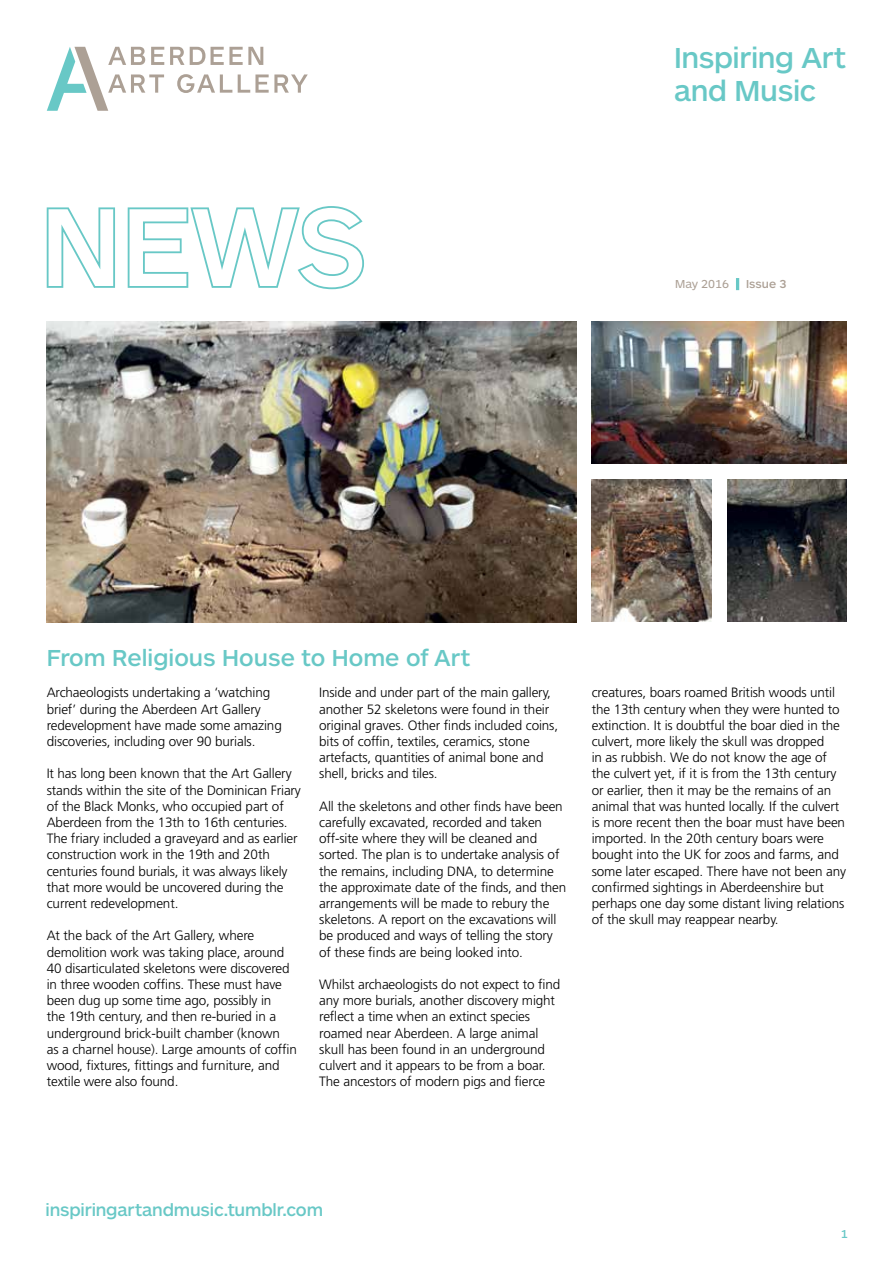
<style>
.page{position:relative;width:893px;height:1263px;background:#fff}
.page>*{position:absolute;margin:0;border:0;box-sizing:border-box;transform-origin:0 0}
.t1{font:500 115.05px "ARS Maquette Tr";color:#fff}
.t2{font:500 30px/33px "ARS Maquette Tr";letter-spacing:-.015em;color:#68c8c6}
.t3{font:500 24px "ARS Maquette Tr";color:#68c8c6}
.t4{font:500 18px "ARS Maquette Tr";letter-spacing:-.01em;color:#68c8c6}
.t5{font:300 13.5px/16.2px "Frutiger LT Std";letter-spacing:-.01em;color:#000}
.t6{font:12px "ARS Maquette Tr";color:#aca095}
.t7{font:500 12px "ARS Maquette Tr";color:#68c8c6}
.s1{font-weight:500;color:#68c8c6}
.s2{font-weight:500}
</style>
<div class="page">
<svg style="left:736px;top:278px;width:3px;height:12px"></svg>
<svg style="left:46px;top:207px;width:69px;height:81px"></svg>
<svg style="left:127px;top:206px;width:237px;height:84px"></svg>
<img style="left:47px;top:321px;width:529px;height:301px">
<svg style="left:170px;top:47px;width:14px;height:18px"></svg>
<svg style="left:190px;top:47px;width:15px;height:18px"></svg>
<svg style="left:211px;top:47px;width:52px;height:18px"></svg>
<svg style="left:47px;top:47px;width:117px;height:64px"></svg>
<svg style="left:177px;top:74px;width:55px;height:19px"></svg>
<svg style="left:238px;top:74px;width:70px;height:19px"></svg>
<img style="left:592px;top:321px;width:254px;height:142px">
<img style="left:727px;top:479px;width:119px;height:143px">
<img style="left:592px;top:479px;width:120px;height:143px">
<h1 class="t1" style="left:40px;top:186px;width:328px">NEWS</h1>
<h2 class="t2" style="left:674px;top:41px;width:174px">Inspiring Art and Music</h2>
<p class="t6" style="left:675px;top:277px;width:113px">May 2016 <span class="s1">|</span> <span class="s2">Issue 3</span></p>
<h3 class="t3" style="left:47px;top:645px;width:425px">From Religious House to Home of Art</h3>
<p class="t5" style="left:47px;top:685px;width:237px">Archaeologists undertaking a ‘watching brief’ during the Aberdeen Art Gallery redevelopment have made some amazing discoveries, including over 90 burials.</p>
<p class="t5" style="left:47px;top:766px;width:256px">It has long been known that the Art Gallery stands within the site of the Dominican Friary of the Black Monks, who occupied part of Aberdeen from the 13th to 16th centuries.<br>The friary included a graveyard and as earlier construction work in the 19th and 20th centuries found burials, it was always likely that more would be uncovered during the current redevelopment.</p>
<p class="t5" style="left:47px;top:928px;width:252px">At the back of the Art Gallery, where demolition work was taking place, around 40 disarticulated skeletons were discovered in three wooden coffins. These must have been dug up some time ago, possibly in<br>the 19th century, and then re-buried in a underground brick-built chamber (known<br>as a charnel house). Large amounts of coffin wood, fixtures, fittings and furniture, and textile were also found.</p>
<p class="t5" style="left:319px;top:685px;width:240px">Inside and under part of the main gallery, another 52 skeletons were found in their original graves. Other finds included coins, bits of coffin, textiles, ceramics, stone artefacts, quantities of animal bone and shell, bricks and tiles.</p>
<p class="t5" style="left:319px;top:798px;width:249px">All the skeletons and other finds have been carefully excavated, recorded and taken off-site where they will be cleaned and sorted. The plan is to undertake analysis of the remains, including DNA, to determine the approximate date of the finds, and then arrangements will be made to rebury the skeletons. A report on the excavations will be produced and ways of telling the story of these finds are being looked into.</p>
<p class="t5" style="left:319px;top:976px;width:243px">Whilst archaeologists do not expect to find any more burials, another discovery might reflect a time when an extinct species roamed near Aberdeen. A large animal skull has been found in an underground culvert and it appears to be from a boar.<br>The ancestors of modern pigs and fierce</p>
<p class="t5" style="left:592px;top:685px;width:256px">creatures, boars roamed British woods until the 13th century when they were hunted to extinction. It is doubtful the boar died in the culvert, more likely the skull was dropped<br>in as rubbish. We do not know the age of the culvert yet, if it is from the 13th century or earlier, then it may be the remains of an animal that was hunted locally. If the culvert is more recent then the boar must have been imported. In the 20th century boars were bought into the UK for zoos and farms, and some later escaped. There have not been any confirmed sightings in Aberdeenshire but perhaps one day some distant living relations of the skull may reappear nearby.</p>
<h3 class="t4" style="left:46px;top:1200px;width:279px">inspiringartandmusic.tumblr.com</h3>
<p class="t7" style="left:841px;top:1228px;width:9px">1</p>
</div>
